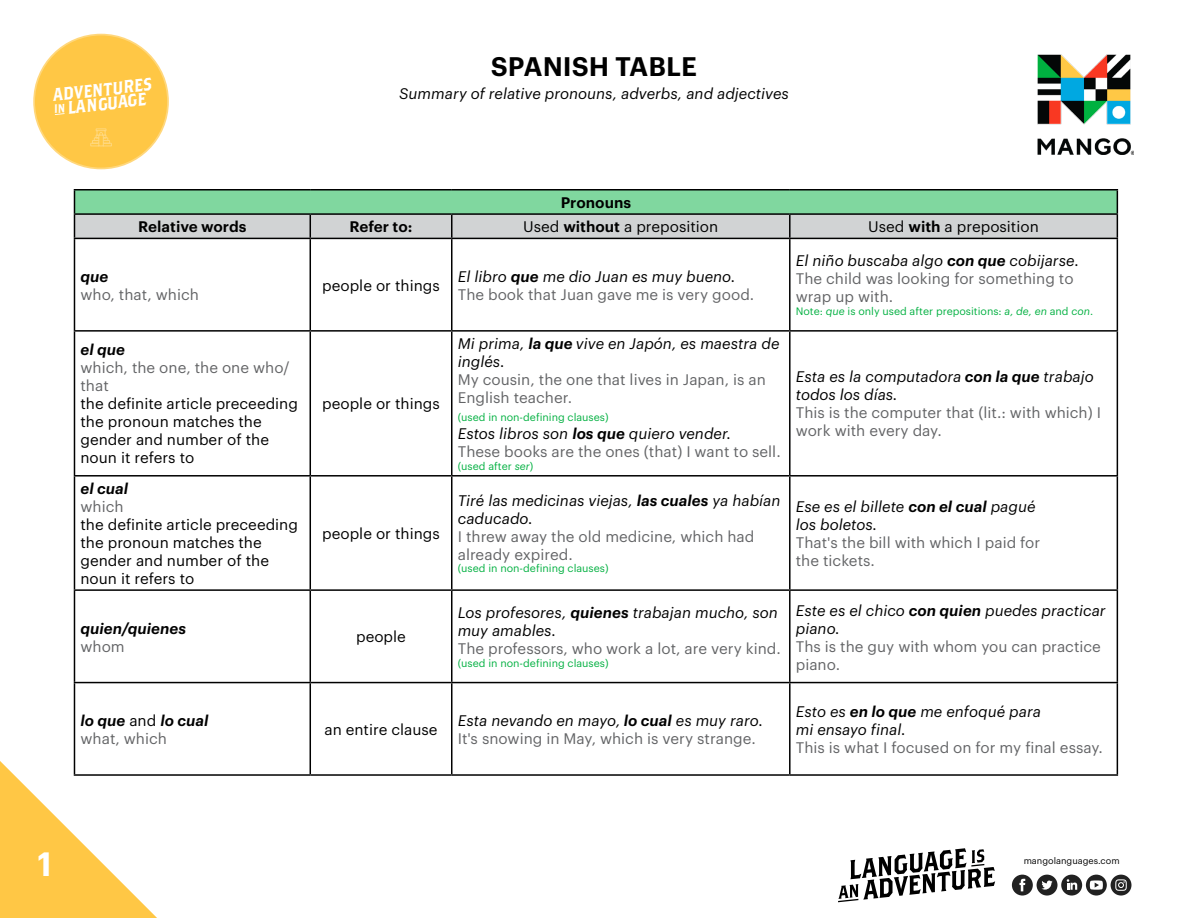
<style>
.page{position:relative;width:1188px;height:918px;background:#fff}
.page>*{position:absolute;margin:0;border:0;box-sizing:border-box;transform-origin:0 0}
.t1{font:600 33px "Graphik LCG";color:#fff}
.t2{font:600 26.25px "Graphik LCG";color:#000}
.t3{font:17.85px/14.4px "Brothers OT";color:#fff;scale:.91 1}
.t4{font:15px/18px "Graphik LCG";color:#636466}
.t5{font:15px/18px "Graphik LCG";color:#000}
.t6{font:italic 15px/18px "Graphik LCG";color:#000}
.t7{font:italic 600 15px/18px "Graphik LCG";color:#000}
.t8{font:600 15px "Graphik LCG";color:#000}
.t9{font:10.5px "Graphik LCG";color:#00b040}
.t10{font:9px "Graphik LCG";color:#000}
.s1{font-size:12px}
.s2{font-weight:600}
.s3{font-weight:600;font-style:italic;color:#000}
.s4{font-style:italic;color:#000}
.s5{font-style:italic}
.s6{font-weight:600;font-style:italic}
.s7{color:#636466}
.s8{font-weight:400;font-style:normal;color:#636466}
.s9{font-style:normal;color:#636466}
.s10{font-weight:400;font-style:normal}
</style>
<div class="page">
<hr style="left:310px;top:238px;width:142px;height:1px;background:#000">
<hr style="left:310px;top:239px;width:1px;height:91px;background:#000">
<hr style="left:452px;top:238px;width:338px;height:1px;background:#000">
<hr style="left:451px;top:239px;width:2px;height:91px;background:#000">
<hr style="left:790px;top:238px;width:328px;height:1px;background:#000">
<hr style="left:789px;top:239px;width:2px;height:91px;background:#000">
<hr style="left:1117px;top:239px;width:1px;height:91px;background:#000">
<hr style="left:74px;top:330px;width:236px;height:2px;background:#000">
<hr style="left:310px;top:330px;width:142px;height:2px;background:#000">
<hr style="left:310px;top:332px;width:1px;height:143px;background:#000">
<hr style="left:452px;top:330px;width:338px;height:2px;background:#000">
<hr style="left:451px;top:332px;width:2px;height:143px;background:#000">
<hr style="left:790px;top:330px;width:328px;height:2px;background:#000">
<hr style="left:789px;top:332px;width:2px;height:143px;background:#000">
<hr style="left:1117px;top:332px;width:1px;height:143px;background:#000">
<hr style="left:74px;top:475px;width:236px;height:2px;background:#000">
<hr style="left:310px;top:475px;width:142px;height:2px;background:#000">
<hr style="left:310px;top:477px;width:1px;height:112px;background:#000">
<hr style="left:452px;top:475px;width:338px;height:2px;background:#000">
<hr style="left:451px;top:477px;width:2px;height:112px;background:#000">
<hr style="left:790px;top:475px;width:328px;height:2px;background:#000">
<hr style="left:789px;top:477px;width:2px;height:112px;background:#000">
<hr style="left:1117px;top:477px;width:1px;height:112px;background:#000">
<hr style="left:74px;top:589px;width:236px;height:2px;background:#000">
<hr style="left:310px;top:589px;width:142px;height:2px;background:#000">
<hr style="left:310px;top:591px;width:1px;height:91px;background:#000">
<hr style="left:452px;top:589px;width:338px;height:2px;background:#000">
<hr style="left:451px;top:591px;width:2px;height:91px;background:#000">
<hr style="left:790px;top:589px;width:328px;height:2px;background:#000">
<hr style="left:789px;top:591px;width:2px;height:91px;background:#000">
<hr style="left:1117px;top:591px;width:1px;height:91px;background:#000">
<hr style="left:74px;top:682px;width:236px;height:1px;background:#000">
<hr style="left:310px;top:682px;width:142px;height:1px;background:#000">
<hr style="left:310px;top:683px;width:1px;height:91px;background:#000">
<hr style="left:452px;top:682px;width:338px;height:1px;background:#000">
<hr style="left:451px;top:683px;width:2px;height:91px;background:#000">
<hr style="left:790px;top:682px;width:328px;height:1px;background:#000">
<hr style="left:789px;top:683px;width:2px;height:91px;background:#000">
<hr style="left:1117px;top:683px;width:1px;height:91px;background:#000">
<hr style="left:74px;top:774px;width:236px;height:2px;background:#000">
<hr style="left:310px;top:774px;width:142px;height:2px;background:#000">
<hr style="left:452px;top:774px;width:338px;height:2px;background:#000">
<hr style="left:790px;top:774px;width:328px;height:2px;background:#000">
<hr style="left:74px;top:189px;width:236px;height:1px;background:#000">
<hr style="left:310px;top:189px;width:142px;height:1px;background:#000">
<hr style="left:452px;top:189px;width:338px;height:1px;background:#000">
<hr style="left:790px;top:189px;width:328px;height:1px;background:#000">
<svg style="left:74px;top:190px;width:1044px;height:48px;background:#9ec8ae"></svg>
<hr style="left:74px;top:238px;width:236px;height:1px;background:#000">
<hr style="left:74px;top:239px;width:1px;height:91px;background:#000">
<hr style="left:74px;top:332px;width:1px;height:143px;background:#000">
<hr style="left:74px;top:477px;width:1px;height:112px;background:#000">
<hr style="left:74px;top:591px;width:1px;height:91px;background:#000">
<hr style="left:74px;top:683px;width:1px;height:91px;background:#000">
<svg style="left:0;top:761px;width:157px;height:157px"></svg>
<div style="left:33px;top:34px;width:136px;height:135px;background:#ffc745;border-radius:50%"></div>
<svg style="left:55px;top:113px;width:10px;height:2px"></svg>
<div style="left:32px;top:32px;width:139px;height:139px;border:3px solid #fff;border-radius:50%"></div>
<svg style="left:90px;top:128px;width:22px;height:19px"></svg>
<svg style="left:838px;top:848px;width:157px;height:54px"></svg>
<div style="left:1086px;top:875px;width:21px;height:21px;background:#212121;border-radius:10px"></div>
<svg style="left:1090px;top:880px;width:13px;height:10px"></svg>
<div style="left:1037px;top:875px;width:20px;height:21px;background:#212121;border-radius:10px"></div>
<svg style="left:1041px;top:881px;width:12px;height:9px"></svg>
<div style="left:1061px;top:875px;width:21px;height:21px;background:#212121;border-radius:10px"></div>
<svg style="left:1067px;top:879px;width:10px;height:11px"></svg>
<div style="left:1012px;top:875px;width:21px;height:21px;background:#212121;border-radius:10px"></div>
<svg style="left:1019px;top:879px;width:6px;height:12px"></svg>
<div style="left:1111px;top:875px;width:20px;height:21px;background:#212121;border-radius:10px"></div>
<svg style="left:1115px;top:879px;width:12px;height:12px"></svg>
<img style="left:1038px;top:55px;width:96px;height:99px">
<p class="t3" style="left:52px;top:88px;width:111px;rotate:-6deg">ADVENTURES<br><span class="s1">IN</span> LANGUAGE</p>
<p class="t2" style="left:491px;top:47px;width:208px">SPANISH TABLE</p>
<p class="t6" style="left:399px;top:83px;width:391px">Summary of relative pronouns, adverbs, and adjectives</p>
<p class="t8" style="left:561px;top:191px;width:72px">Pronouns</p>
<p class="t8" style="left:138px;top:215px;width:110px">Relative words</p>
<p class="t8" style="left:350px;top:215px;width:64px">Refer to:</p>
<p class="t5" style="left:523px;top:217px;width:197px">Used <span class="s2">without</span> a preposition</p>
<p class="t5" style="left:868px;top:217px;width:172px">Used <span class="s2">with</span> a preposition</p>
<p class="t4" style="left:80px;top:266px;width:120px"><span class="s3">que<br></span>who, that, which</p>
<p class="t5" style="left:322px;top:275px;width:119px">people or things</p>
<p class="t4" style="left:458px;top:266px;width:298px"><span class="s4">El libro</span> <span class="s3">que</span> <span class="s4">me dio Juan es muy bueno.<br></span>The book that Juan gave me is very good.</p>
<p class="t4" style="left:796px;top:251px;width:285px"><span class="s4">El niño buscaba algo</span> <span class="s3">con que</span> <span class="s4">cobijarse.<br></span>The child was looking for something to wrap up with.</p>
<p class="t9" style="left:796px;top:303px;width:299px">Note: <span class="s5">que</span> is only used after prepositions: <span class="s5">a, de, en</span> and <span class="s5">con</span>.</p>
<p class="t5" style="left:80px;top:340px;width:219px"><span class="s6">el que<br></span><span class="s7">which, the one, the one who/ that<br></span>the definite article preceeding the pronoun matches the gender and number of the noun it refers to</p>
<p class="t5" style="left:80px;top:478px;width:219px"><span class="s6">el cual<br></span><span class="s7">which<br></span>the definite article preceeding the pronoun matches the gender and number of the noun it refers to</p>
<p class="t5" style="left:322px;top:394px;width:119px">people or things</p>
<p class="t5" style="left:322px;top:523px;width:119px">people or things</p>
<p class="t7" style="left:80px;top:618px;width:107px">quien/quienes <span class="s8">whom</span></p>
<p class="t5" style="left:356px;top:627px;width:51px">people</p>
<p class="t4" style="left:458px;top:333px;width:323px"><span class="s4">Mi prima,</span> <span class="s3">la que</span> <span class="s4">vive en Japón, es maestra de inglés.<br></span>My cousin, the one that lives in Japan, is an<br>English teacher.</p>
<p class="t9" style="left:458px;top:410px;width:152px">(used in non-defining clauses)</p>
<p class="t4" style="left:458px;top:423px;width:325px"><span class="s4">Estos libros son</span> <span class="s3">los que</span> <span class="s4">quiero vender.<br></span>These books are the ones (that) I want to sell.</p>
<p class="t9" style="left:458px;top:458px;width:77px">(used after <span class="s5">ser</span>)</p>
<p class="t4" style="left:458px;top:490px;width:324px"><span class="s4">Tiré las medicinas viejas,</span> <span class="s3">las cuales</span> <span class="s4">ya habían caducado.<br></span>I threw away the old medicine, which had already expired.</p>
<p class="t9" style="left:458px;top:561px;width:152px">(used in non-defining clauses)</p>
<p class="t6" style="left:458px;top:603px;width:325px">Los profesores, <span class="s2">quienes</span> trabajan mucho, son muy amables.<br><span class="s9">The professors, who work a lot, are very kind.</span></p>
<p class="t9" style="left:458px;top:655px;width:152px">(used in non-defining clauses)</p>
<p class="t4" style="left:796px;top:367px;width:307px"><span class="s4">Esta es la computadora</span> <span class="s3">con la que</span> <span class="s4">trabajo todos los días.<br></span>This is the computer that (lit.: with which) I work with every day.</p>
<p class="t4" style="left:796px;top:496px;width:246px"><span class="s4">Ese es el billete</span> <span class="s3">con el cual</span> <span class="s4">pagué los boletos.<br></span>That's the bill with which I paid for the tickets.</p>
<p class="t4" style="left:796px;top:600px;width:311px"><span class="s4">Este es el chico</span> <span class="s3">con quien</span> <span class="s4">puedes practicar piano.<br></span>Ths is the guy with whom you can practice piano.</p>
<p class="t7" style="left:80px;top:710px;width:129px">lo que <span class="s10">and</span> lo cual <span class="s8">what, which</span></p>
<p class="t5" style="left:324px;top:719px;width:115px">an entire clause</p>
<p class="t4" style="left:458px;top:710px;width:307px"><span class="s4">Esta nevando en mayo,</span> <span class="s3">lo cual</span> <span class="s4">es muy raro.<br></span>It's snowing in May, which is very strange.</p>
<p class="t4" style="left:796px;top:701px;width:309px"><span class="s4">Esto es</span> <span class="s3">en lo que</span> <span class="s4">me enfoqué para<br>mi ensayo final.<br></span>This is what I focused on for my final essay.</p>
<h1 class="t1" style="left:37px;top:839px;width:16px">1</h1>
<p class="t10" style="left:1024px;top:854px;width:98px">mangolanguages.com</p>
</div>
